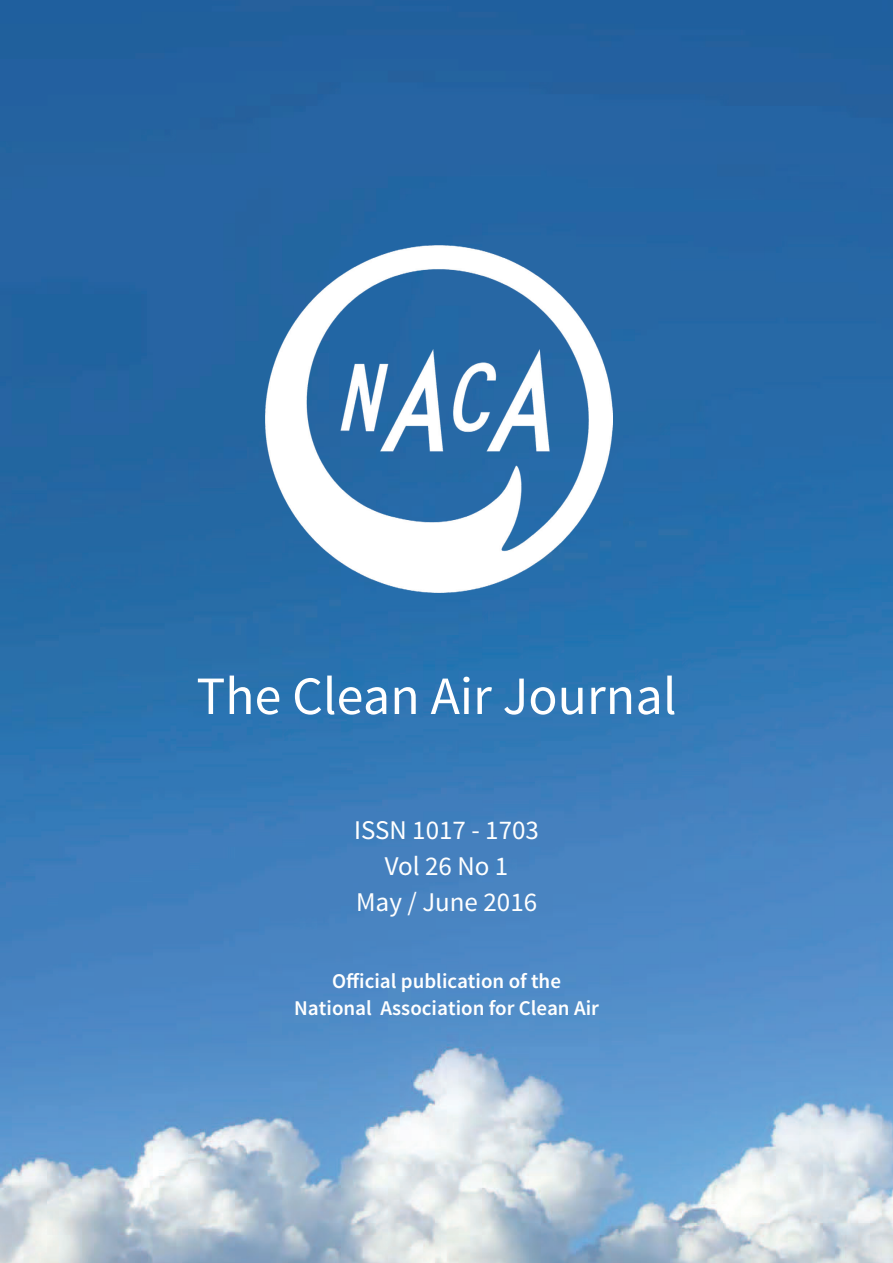
<style>
.page{position:relative;width:893px;height:1263px;background:#fff}
.page>*{position:absolute;margin:0;border:0;box-sizing:border-box;transform-origin:0 0}
.t1{font:54px "Source Sans Pro";color:#fff}
.t2{font:27px/36px "Source Sans Pro";color:#fff;text-align:center}
.t3{font:600 21px/27px "Source Sans Pro";color:#fff;text-align:center}
</style>
<div class="page">
<img style="left:0;top:0;width:893px;height:1263px">
<img style="left:266px;top:245px;width:346px;height:347px">
<h1 class="t1" style="left:196px;top:663px;width:482px">The Clean Air Journal</h1>
<p class="t2" style="left:354px;top:813px;width:186px">ISSN 1017 - 1703<br>Vol 26 No 1<br>May / June 2016</p>
<p class="t3" style="left:294px;top:968px;width:306px">Official publication of the<br>National Association for Clean Air</p>
</div>
